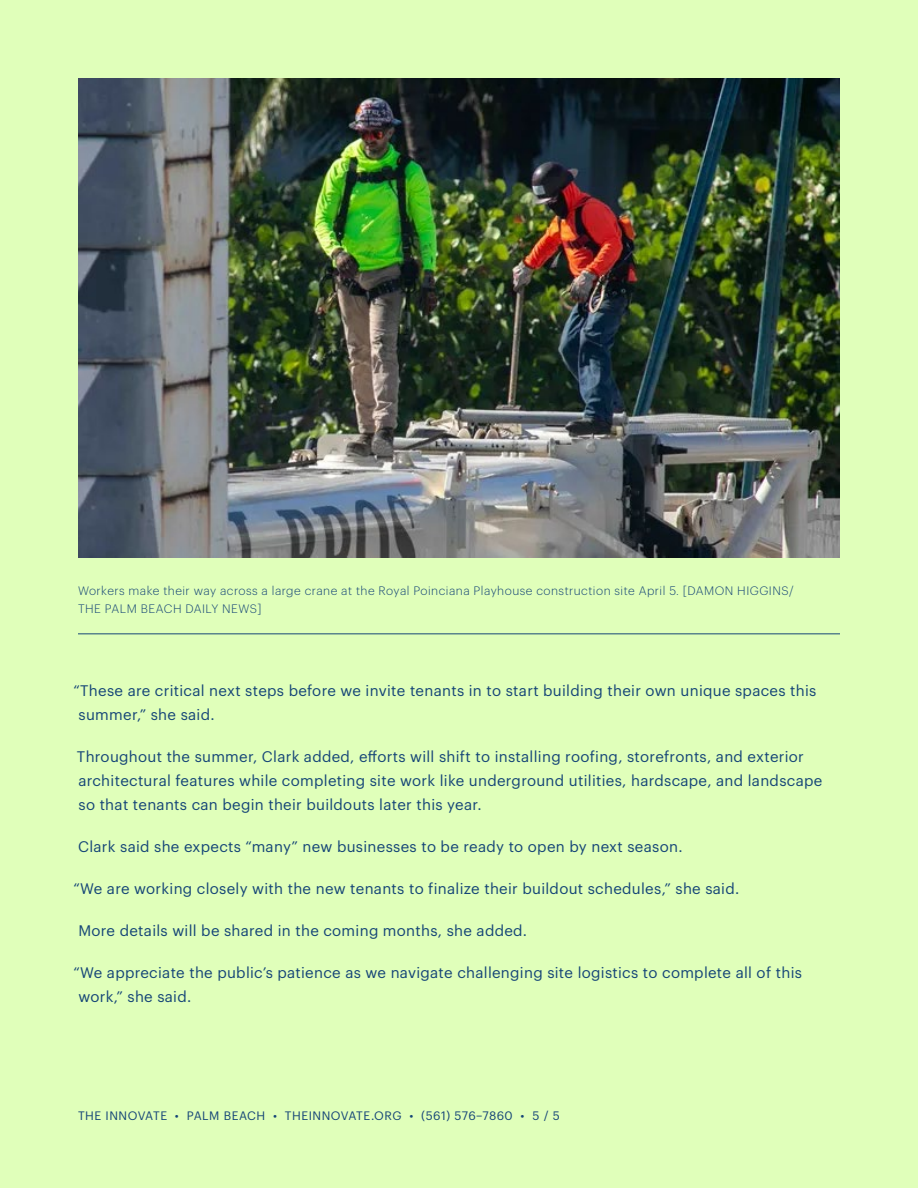
<style>
.page{position:relative;width:918px;height:1188px;background:#e0ffba}
.page>*{position:absolute;margin:0;border:0;box-sizing:border-box;transform-origin:0 0}
.t1{font:15px/24px "Graphik";letter-spacing:.02em;color:#154577}
.t2{font:300 12px/18px "Graphik";letter-spacing:.04em;color:#154577}
.t3{font:12px "Graphik";letter-spacing:.045em;color:#154577}
</style>
<div class="page">
<img style="left:78px;top:78px;width:762px;height:480px">
<hr style="left:78px;top:633px;width:762px;height:1px;background:#154577">
<p class="t2" style="left:78px;top:581px;width:717px">Workers make their way across a large crane at the Royal Poinciana Playhouse construction site April 5. [DAMON HIGGINS/<br>THE PALM BEACH DAILY NEWS]</p>
<p class="t1" style="left:79px;top:677px;width:739px;text-indent:-5px">“These are critical next steps before we invite tenants in to start building their own unique spaces this summer,” she said.</p>
<p class="t1" style="left:77px;top:743px;width:747px">Throughout the summer, Clark added, efforts will shift to installing roofing, storefronts, and exterior architectural features while completing site work like underground utilities, hardscape, and landscape so that tenants can begin their buildouts later this year.</p>
<p class="t1" style="left:78px;top:833px;width:606px">Clark said she expects “many” new businesses to be ready to open by next season.</p>
<p class="t1" style="left:73px;top:875px;width:667px">“We are working closely with the new tenants to finalize their buildout schedules,” she said.</p>
<p class="t1" style="left:78px;top:917px;width:450px">More details will be shared in the coming months, she added.</p>
<p class="t1" style="left:78px;top:959px;width:725px;text-indent:-5px">“We appreciate the public’s patience as we navigate challenging site logistics to complete all of this work,” she said.</p>
<p class="t3" style="left:78px;top:1106px;width:483px">THE INNOVATE • PALM BEACH • THEINNOVATE.ORG • (561) 576–7860 • 5 / 5</p>
</div>
